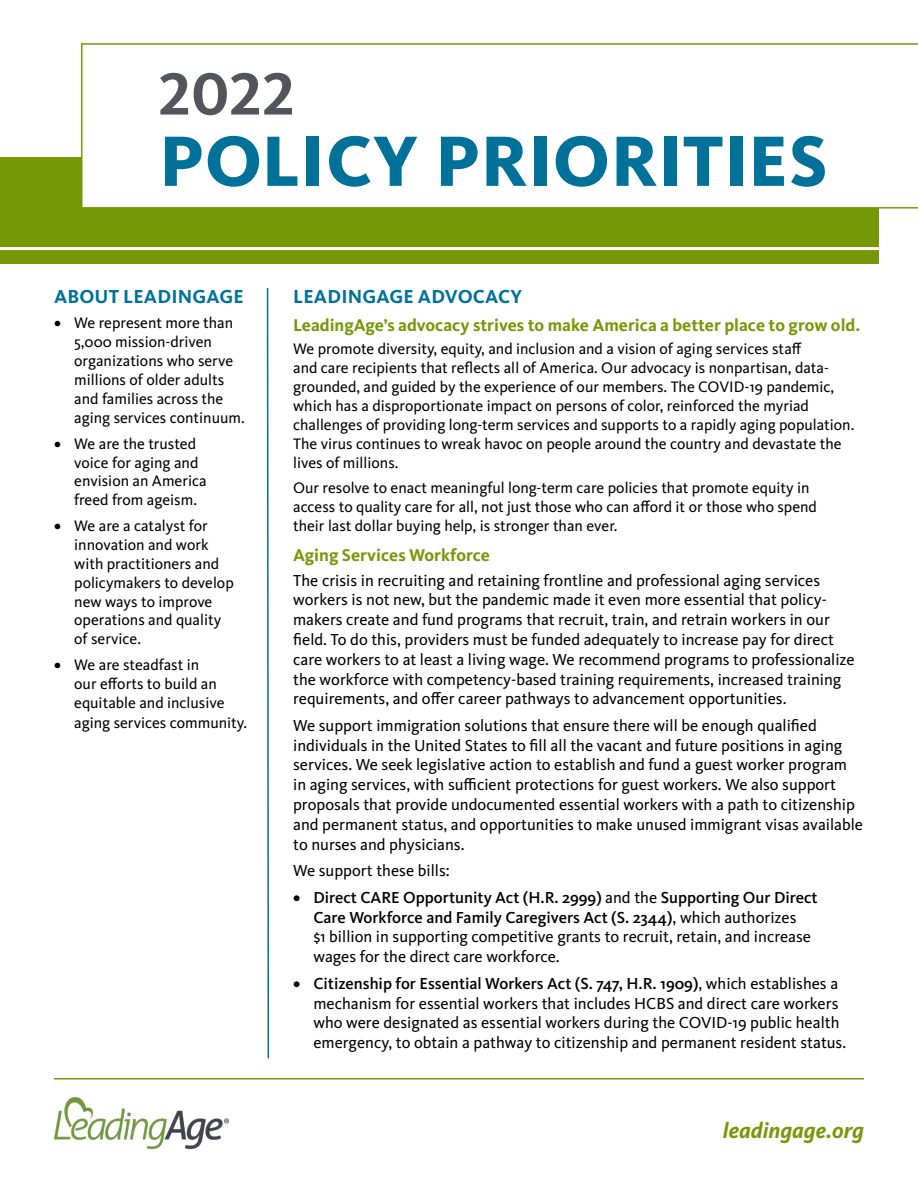
<style>
.page{position:relative;width:918px;height:1188px;background:#fff}
.page>*{position:absolute;margin:0;border:0;box-sizing:border-box;transform-origin:0 0}
.t1{font:800 73.8px "Kievit OT";letter-spacing:.01em;color:#007198}
.t2{font:700 61.65px "Kievit OT";color:#52555b}
.t3{font:italic 700 22.5px "Kievit OT";color:#769807}
.t4{font:700 19.5px "Kievit OT";letter-spacing:.01em;color:#007198}
.t5{font:700 17.7px "Kievit OT";color:#769807}
.t6{font:16.5px/19.8px "Kievit OT";color:#000}
.t7{font:15.75px/18.9px "Kievit OT";color:#000}
.s1{font-weight:700}
.s2{font-weight:500}
</style>
<div class="page">
<div style="left:0;top:157px;width:879px;height:107px;background:#769807"></div>
<svg style="left:81px;top:43px;width:837px;height:166px"></svg>
<hr style="left:54px;top:1078px;width:810px;height:1px;background:#769807">
<img style="left:54px;top:1097px;width:174px;height:52px">
<svg style="left:266px;top:288px;width:4px;height:771px"></svg>
<hr style="left:0;top:247px;width:889px;height:3px;background:#fff">
<h2 class="t2" style="left:159px;top:57px;width:137px">2022</h2>
<h1 class="t1" style="left:159px;top:117px;width:670px">POLICY PRIORITIES</h1>
<p class="t4" style="left:54px;top:285px;width:191px">ABOUT LEADINGAGE</p>
<p class="t7" style="left:74px;top:314px;width:172px;text-indent:-20px"><span class="s1">•</span> We represent more than<br>5,000 mission-driven organizations who serve millions of older adults and families across the aging services continuum.</p>
<p class="t7" style="left:74px;top:434px;width:134px;text-indent:-20px"><span class="s1">•</span> We are the trusted voice for aging and envision an America freed from ageism.</p>
<p class="t7" style="left:74px;top:516px;width:161px;text-indent:-20px"><span class="s1">•</span> We are a catalyst for innovation and work with practitioners and policymakers to develop new ways to improve operations and quality of service.</p>
<p class="t7" style="left:74px;top:655px;width:174px;text-indent:-20px"><span class="s1">•</span> We are steadfast in<br>our efforts to build an equitable and inclusive aging services community.</p>
<p class="t4" style="left:293px;top:285px;width:230px">LEADINGAGE ADVOCACY</p>
<p class="t5" style="left:293px;top:314px;width:569px">LeadingAge’s advocacy strives to make America a better place to grow old.</p>
<p class="t7" style="left:293px;top:339px;width:563px">We promote diversity, equity, and inclusion and a vision of aging services staff<br>and care recipients that reflects all of America. Our advocacy is nonpartisan, data&shy;grounded, and guided by the experience of our members. The COVID-19 pandemic, which has a disproportionate impact on persons of color, reinforced the myriad challenges of providing long-term services and supports to a rapidly aging population.<br>The virus continues to wreak havoc on people around the country and devastate the lives of millions.</p>
<p class="t7" style="left:293px;top:478px;width:525px">Our resolve to enact meaningful long-term care policies that promote equity in access to quality care for all, not just those who can afford it or those who spend their last dollar buying help, is stronger than ever.</p>
<p class="t5" style="left:293px;top:545px;width:198px">Aging Services Workforce</p>
<p class="t6" style="left:293px;top:570px;width:563px">The crisis in recruiting and retaining frontline and professional aging services workers is not new, but the pandemic made it even more essential that policy&shy;makers create and fund programs that recruit, train, and retrain workers in our field. To do this, providers must be funded adequately to increase pay for direct care workers to at least a living wage. We recommend programs to professionalize the workforce with competency-based training requirements, increased training requirements, and offer career pathways to advancement opportunities.</p>
<p class="t6" style="left:293px;top:715px;width:571px">We support immigration solutions that ensure there will be enough qualified individuals in the United States to fill all the vacant and future positions in aging services. We seek legislative action to establish and fund a guest worker program in aging services, with sufficient protections for guest workers. We also support proposals that provide undocumented essential workers with a path to citizenship and permanent status, and opportunities to make unused immigrant visas available to nurses and physicians.</p>
<p class="t6" style="left:293px;top:861px;width:158px">We support these bills:</p>
<p class="t6" style="left:313px;top:887px;width:506px;text-indent:-20px"><span class="s1">•</span> <span class="s2">Direct CARE Opportunity Act (H.R. 2999)</span> and the <span class="s2">Supporting Our Direct Care Workforce and Family Caregivers Act (S. 2344)</span>, which authorizes<br>$1 billion in supporting competitive grants to recruit, retain, and increase wages for the direct care workforce.</p>
<p class="t6" style="left:313px;top:973px;width:534px;text-indent:-20px"><span class="s1">•</span> <span class="s2">Citizenship for Essential Workers Act (S. 747, H.R. 1909)</span>, which establishes a mechanism for essential workers that includes HCBS and direct care workers who were designated as essential workers during the COVID-19 public health emergency, to obtain a pathway to citizenship and permanent resident status.</p>
<h3 class="t3" style="left:723px;top:1117px;width:143px">leadingage.org</h3>
</div>
